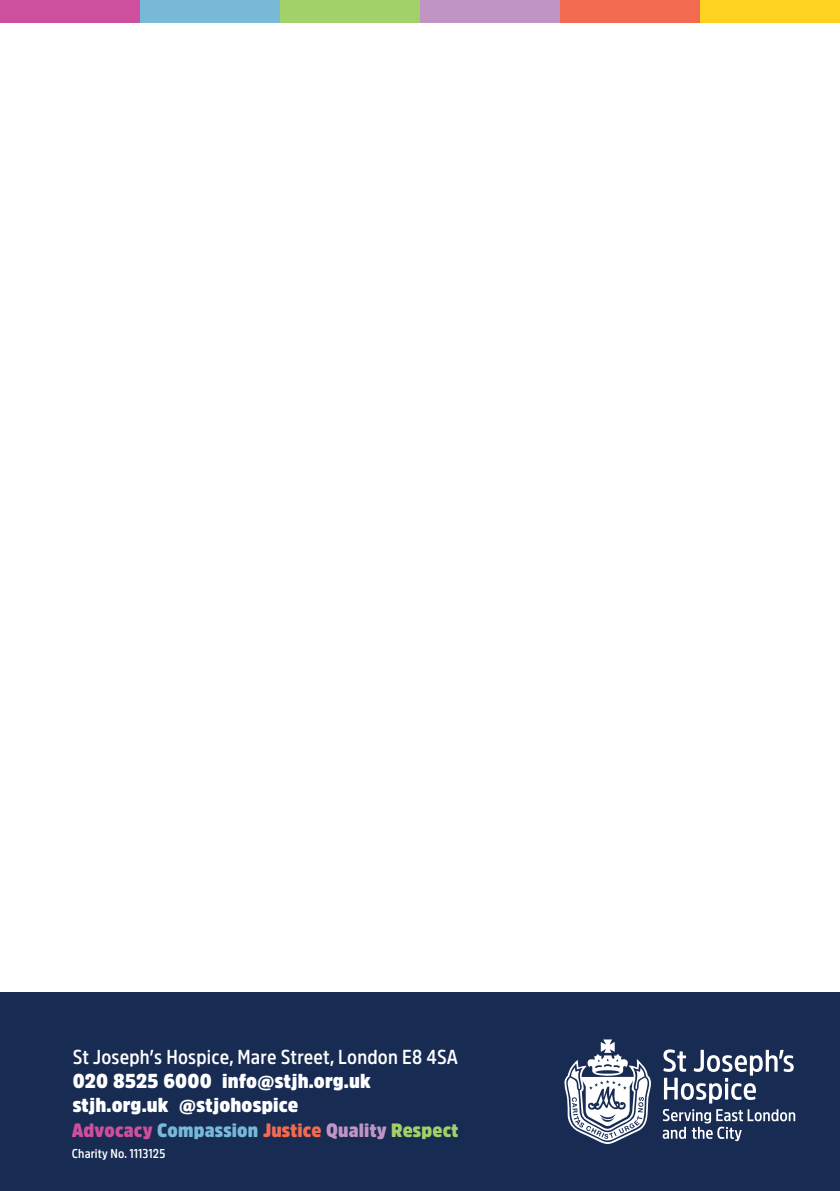
<style>
.page{position:relative;width:840px;height:1191px;background:#fff}
.page>*{position:absolute;margin:0;border:0;box-sizing:border-box;transform-origin:0 0}
.t1{font:900 20px/24px "Amsi Pro Narw";letter-spacing:.01em;color:#fff}
.t2{font:600 20px "Amsi Pro Narrow";letter-spacing:.01em;color:#fff}
.t3{font:900 19.2px "Amsi Pro Narw";letter-spacing:.01em;color:#77b9d7}
.t4{font:600 12.6px "Amsi Pro Narrow";letter-spacing:.01em;color:#fff}
.s1{color:#cd4f9d}
.s2{color:#f26b50}
.s3{color:#c095c4}
.s4{color:#a2d069}
</style>
<div class="page">
<div style="left:0;top:992px;width:839px;height:199px;background:#172b53"></div>
<svg style="left:662px;top:1109px;width:132px;height:32px"></svg>
<svg style="left:663px;top:1049px;width:130px;height:54px"></svg>
<svg style="left:564px;top:1039px;width:86px;height:105px"></svg>
<div style="left:699px;top:0;width:140px;height:23px;background:#ffd121"></div>
<div style="left:559px;top:0;width:140px;height:23px;background:#f26b50"></div>
<div style="left:420px;top:0;width:139px;height:23px;background:#c095c4"></div>
<div style="left:280px;top:0;width:140px;height:23px;background:#a2d069"></div>
<div style="left:140px;top:0;width:140px;height:23px;background:#77b9d7"></div>
<div style="left:0;top:0;width:140px;height:23px;background:#cd4f9d"></div>
<p class="t2" style="left:73px;top:1041px;width:386px">St Joseph’s Hospice, Mare Street, London E8 4SA</p>
<p class="t1" style="left:73px;top:1068px;width:299px">020 8525 6000 info@stjh.org.uk stjh.org.uk @stjohospice</p>
<p class="t3" style="left:72px;top:1117px;width:388px"><span class="s1">Advocacy</span> Compassion <span class="s2">Justice</span> <span class="s3">Quality</span> <span class="s4">Respect</span></p>
<p class="t4" style="left:72px;top:1143px;width:95px">Charity No. 1113125</p>
</div>
